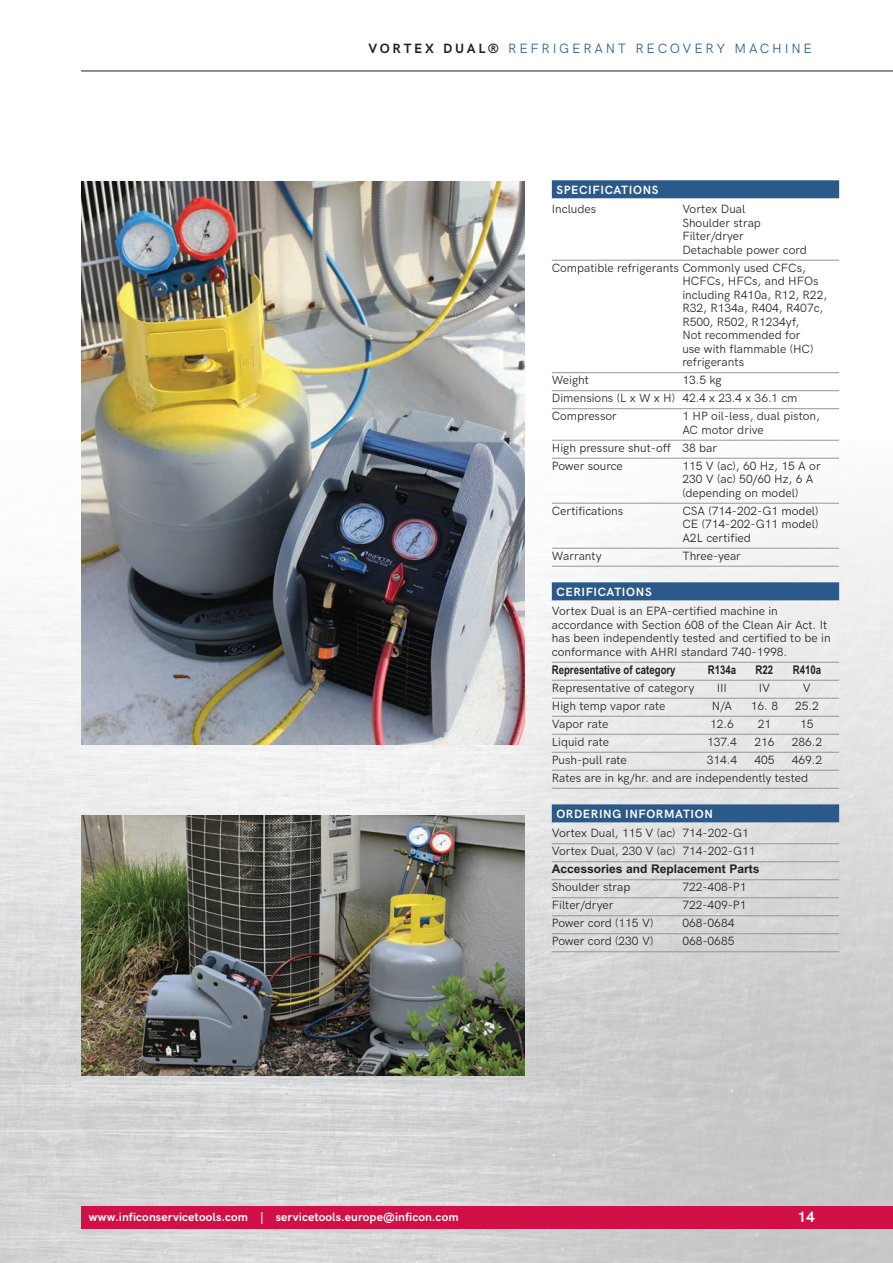
<style>
.page{position:relative;width:893px;height:1263px;background:#fff}
.page>*{position:absolute;margin:0;border:0;box-sizing:border-box;transform-origin:0 0}
.t1{font:700 15px "HK Grotesk";color:#fff}
.HEADER{font:13.5px "HK Grotesk";letter-spacing:.205em;color:#2b598a}
.SPECS__copy{font:12px/13.5px "HK Grotesk";color:#231f20}
.SPECS__head{font:700 12px "HK Grotesk";letter-spacing:.02em;color:#fff}
.SPECS__head-2{font:700 12px "HK Grotesk";letter-spacing:.055em;color:#fff}
.SPECS__copy-2{font:700 12px "Arial MT Std";color:#231f20;scale:.8 1}
.SPECS__copy-3{font:700 12px "Arial MT Std";color:#231f20}
.s1{font-weight:700;color:#231f20}
</style>
<div class="page">
<img style="left:0;top:457px;width:893px;height:806px">
<div style="left:81px;top:1206px;width:812px;height:22px;background:#d11048"></div>
<hr style="left:81px;top:71px;width:812px;height:1px;background:#231f20">
<div style="left:552px;top:180px;width:287px;height:18px;background:#2b598a"></div>
<hr style="left:552px;top:260px;width:287px;height:1px;background:#939598">
<hr style="left:552px;top:372px;width:287px;height:1px;background:#939598">
<hr style="left:552px;top:390px;width:287px;height:1px;background:#939598">
<hr style="left:552px;top:408px;width:287px;height:1px;background:#939598">
<hr style="left:552px;top:440px;width:287px;height:1px;background:#939598">
<hr style="left:552px;top:458px;width:287px;height:1px;background:#939598">
<hr style="left:552px;top:503px;width:287px;height:1px;background:#939598">
<hr style="left:552px;top:548px;width:287px;height:1px;background:#939598">
<hr style="left:552px;top:566px;width:287px;height:1px;background:#939598">
<div style="left:552px;top:582px;width:287px;height:18px;background:#2b598a"></div>
<hr style="left:552px;top:662px;width:287px;height:1px;background:#939598">
<hr style="left:552px;top:680px;width:287px;height:1px;background:#939598">
<hr style="left:552px;top:698px;width:287px;height:1px;background:#939598">
<hr style="left:552px;top:716px;width:287px;height:1px;background:#939598">
<hr style="left:552px;top:734px;width:287px;height:1px;background:#939598">
<hr style="left:552px;top:752px;width:287px;height:1px;background:#939598">
<hr style="left:552px;top:770px;width:287px;height:1px;background:#939598">
<hr style="left:552px;top:788px;width:287px;height:1px;background:#939598">
<div style="left:552px;top:804px;width:287px;height:18px;background:#2b598a"></div>
<hr style="left:552px;top:843px;width:287px;height:1px;background:#939598">
<hr style="left:552px;top:861px;width:287px;height:1px;background:#939598">
<hr style="left:552px;top:879px;width:287px;height:1px;background:#939598">
<hr style="left:552px;top:897px;width:287px;height:1px;background:#939598">
<hr style="left:552px;top:915px;width:287px;height:1px;background:#939598">
<hr style="left:552px;top:933px;width:287px;height:1px;background:#939598">
<hr style="left:552px;top:951px;width:287px;height:1px;background:#939598">
<img style="left:81px;top:181px;width:444px;height:564px">
<img style="left:81px;top:816px;width:444px;height:259px">
<p class="HEADER" style="left:368px;top:38px;width:445px"><span class="s1">VORTEX DUAL®</span> REFRIGERANT RECOVERY MACHINE</p>
<p class="SPECS__head-2" style="left:556px;top:181px;width:104px">SPECIFICATIONS</p>
<p class="SPECS__copy" style="left:552px;top:201px;width:46px">Includes</p>
<p class="SPECS__copy" style="left:682px;top:201px;width:126px">Vortex Dual<br>Shoulder strap<br>Filter/dryer<br>Detachable power cord</p>
<p class="SPECS__copy" style="left:682px;top:260px;width:146px;text-indent:-130px">Compatible refrigerants Commonly used CFCs,<br>HCFCs, HFCs, and HFOs including R410a, R12, R22,<br>R32, R134a, R404, R407c,<br>R500, R502, R1234yf,<br>Not recommended for<br>use with flammable (HC) refrigerants</p>
<p class="SPECS__copy" style="left:552px;top:372px;width:39px">Weight</p>
<p class="SPECS__copy" style="left:682px;top:372px;width:41px">13.5 kg</p>
<p class="SPECS__copy" style="left:552px;top:390px;width:247px">Dimensions (L x W x H) 42.4 x 23.4 x 36.1 cm</p>
<p class="SPECS__copy" style="left:552px;top:408px;width:67px">Compressor</p>
<p class="SPECS__copy" style="left:682px;top:408px;width:139px">1 HP oil-less, dual piston,<br>AC motor drive</p>
<p class="SPECS__copy" style="left:552px;top:440px;width:167px">High pressure shut-off 38 bar</p>
<p class="SPECS__copy" style="left:552px;top:458px;width:73px">Power source</p>
<p class="SPECS__copy" style="left:682px;top:458px;width:140px">115 V (ac), 60 Hz, 15 A or<br>230 V (ac) 50/60 Hz, 6 A (depending on model)</p>
<p class="SPECS__copy" style="left:552px;top:503px;width:73px">Certifications</p>
<p class="SPECS__copy" style="left:682px;top:503px;width:138px;text-align:justify">CSA (714-202-G1 model)<br>CE (714-202-G11 model)<br>A2L certified</p>
<p class="SPECS__copy" style="left:552px;top:548px;width:51px">Warranty</p>
<p class="SPECS__copy" style="left:682px;top:548px;width:60px">Three-year</p>
<p class="SPECS__head-2" style="left:556px;top:583px;width:97px">CERIFICATIONS</p>
<p class="SPECS__copy" style="left:552px;top:603px;width:280px">Vortex Dual is an EPA-certified machine in accordance with Section 608 of the Clean Air Act. It has been independently tested and certified to be in conformance with AHRI standard 740-1998.</p>
<p class="SPECS__copy-2" style="left:552px;top:663px;width:156px">Representative of category</p>
<p class="SPECS__copy-2" style="left:708px;top:663px;width:37px">R134a</p>
<p class="SPECS__copy-2" style="left:756px;top:663px;width:24px">R22</p>
<p class="SPECS__copy-2" style="left:793px;top:663px;width:37px">R410a</p>
<p class="SPECS__copy" style="left:552px;top:680px;width:144px">Representative of category</p>
<p class="SPECS__copy" style="left:717px;top:680px;width:12px">III</p>
<p class="SPECS__copy" style="left:759px;top:680px;width:13px">IV</p>
<p class="SPECS__copy" style="left:803px;top:680px;width:9px">V</p>
<p class="SPECS__copy" style="left:552px;top:698px;width:115px">High temp vapor rate</p>
<p class="SPECS__copy" style="left:712px;top:698px;width:22px">N/A</p>
<p class="SPECS__copy" style="left:751px;top:698px;width:29px">16. 8</p>
<p class="SPECS__copy" style="left:795px;top:698px;width:25px">25.2</p>
<p class="SPECS__copy" style="left:552px;top:716px;width:58px">Vapor rate</p>
<p class="SPECS__copy" style="left:710px;top:716px;width:25px">12.6</p>
<p class="SPECS__copy" style="left:758px;top:716px;width:15px">21</p>
<p class="SPECS__copy" style="left:800px;top:716px;width:15px">15</p>
<p class="SPECS__copy" style="left:552px;top:734px;width:59px">Liquid rate</p>
<p class="SPECS__copy" style="left:707px;top:734px;width:31px">137.4</p>
<p class="SPECS__copy" style="left:754px;top:734px;width:22px">216</p>
<p class="SPECS__copy" style="left:792px;top:734px;width:32px">286.2</p>
<p class="SPECS__copy" style="left:552px;top:752px;width:77px">Push-pull rate</p>
<p class="SPECS__copy" style="left:707px;top:752px;width:32px">314.4</p>
<p class="SPECS__copy" style="left:754px;top:752px;width:22px">405</p>
<p class="SPECS__copy" style="left:792px;top:752px;width:32px">469.2</p>
<p class="SPECS__copy" style="left:552px;top:770px;width:258px">Rates are in kg/hr. and are independently tested</p>
<p class="SPECS__head-2" style="left:556px;top:805px;width:158px">ORDERING INFORMATION</p>
<p class="SPECS__copy" style="left:552px;top:825px;width:198px">Vortex Dual, 115 V (ac) 714-202-G1</p>
<p class="SPECS__copy" style="left:552px;top:843px;width:205px">Vortex Dual, 230 V (ac) 714-202-G11</p>
<p class="SPECS__copy-3" style="left:552px;top:862px;width:209px">Accessories and Replacement Parts</p>
<p class="SPECS__copy" style="left:552px;top:879px;width:80px">Shoulder strap</p>
<p class="SPECS__copy" style="left:682px;top:879px;width:66px">722-408-P1</p>
<p class="SPECS__copy" style="left:552px;top:897px;width:63px">Filter/dryer</p>
<p class="SPECS__copy" style="left:682px;top:897px;width:66px">722-409-P1</p>
<p class="SPECS__copy" style="left:552px;top:915px;width:103px">Power cord (115 V)</p>
<p class="SPECS__copy" style="left:682px;top:915px;width:54px">068-0684</p>
<p class="SPECS__copy" style="left:552px;top:933px;width:103px">Power cord (230 V)</p>
<p class="SPECS__copy" style="left:682px;top:933px;width:54px">068-0685</p>
<p class="SPECS__head" style="left:89px;top:1208px;width:371px">www.inficonservicetools.com | servicetools.europe@inficon.com</p>
<p class="t1" style="left:797px;top:1206px;width:19px">14</p>
</div>
